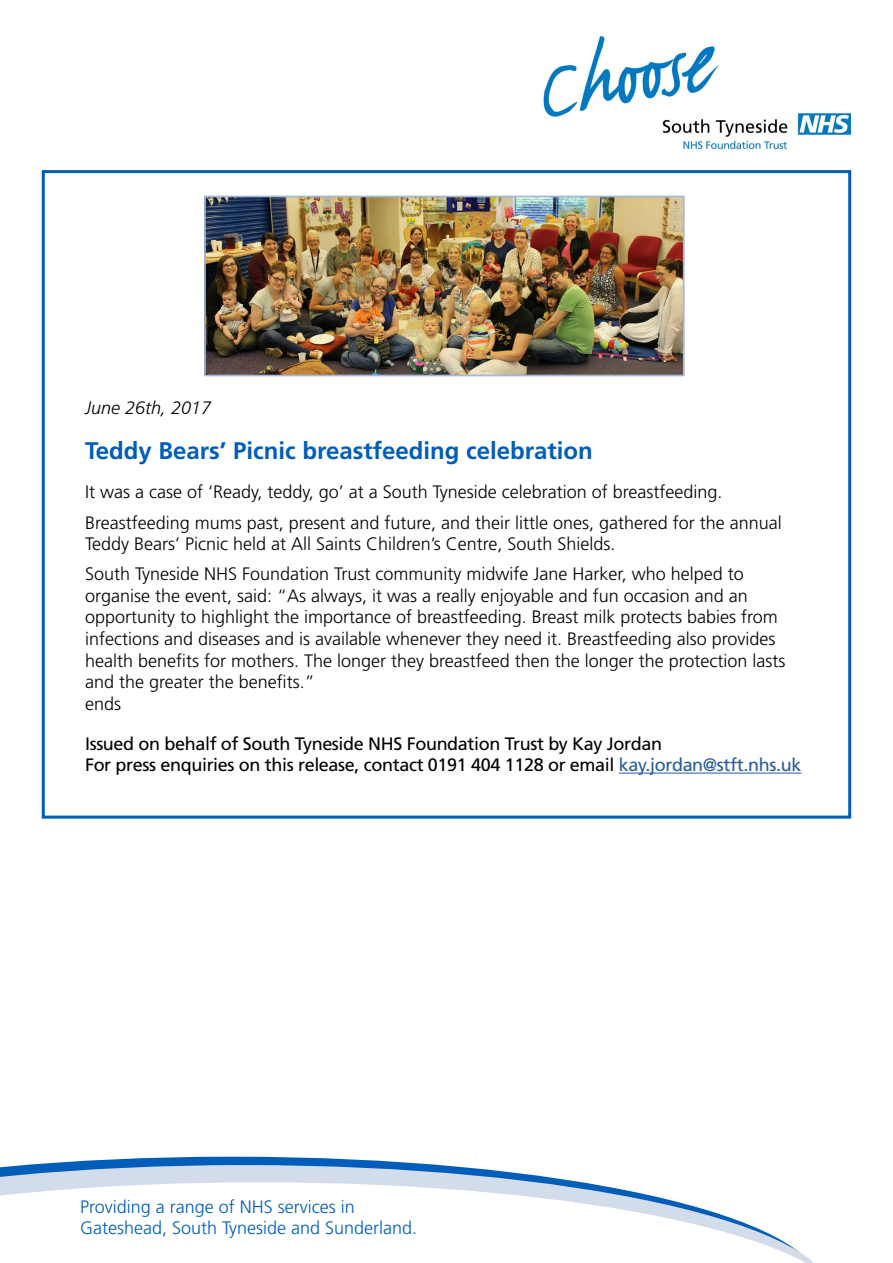
<style>
.page{position:relative;width:893px;height:1263px;background:#fff}
.page>*{position:absolute;margin:0;border:0;box-sizing:border-box;transform-origin:0 0}
.t1{font:700 24px "Frutiger";color:#005db9}
.t2{font:300 18px/21.6px "Frutiger";color:#000}
.t3{font:18px/21.6px "Frutiger";letter-spacing:-.02em;color:#000}
.t4{font:300 18px/21.6px "Frutiger";color:#005db9}
.t5{font:italic 300 18px "Frutiger";color:#000}
.s1{color:#275b9b}
</style>
<div class="page">
<img style="left:543px;top:36px;width:309px;height:114px">
<svg style="left:25px;top:1157px;width:414px;height:8px;fill:#005db9"></svg>
<svg style="left:0;top:1165px;width:580px;height:17px;background:#a7c2e1"></svg>
<svg style="left:0;top:1182px;width:814px;height:81px"></svg>
<div style="left:42px;top:170px;width:809px;height:649px;background:#fff;border:3px solid #005db9"></div>
<img style="left:207px;top:199px;width:475px;height:174px">
<div style="left:204px;top:196px;width:481px;height:180px;border:2px solid #a2b7d9"></div>
<hr style="left:619px;top:773px;width:182px;height:1px;background:#275b9b">
<p class="t5" style="left:85px;top:397px;width:128px">June 26th, 2017</p>
<h1 class="t1" style="left:85px;top:436px;width:509px">Teddy Bears’ Picnic breastfeeding celebration</h1>
<p class="t2" style="left:85px;top:477px;width:698px;line-height:30.2px">It was a case of ‘Ready, teddy, go’ at a South Tyneside celebration of breastfeeding.<br>Breastfeeding mums past, present and future, and their little ones, gathered for the annual</p>
<p class="t2" style="left:85px;top:529px;width:660px;line-height:30.2px">Teddy Bears’ Picnic held at All Saints Children’s Centre, South Shields.<br>South Tyneside NHS Foundation Trust community midwife Jane Harker, who helped to</p>
<p class="t2" style="left:85px;top:585px;width:702px">organise the event, said: “As always, it was a really enjoyable and fun occasion and an opportunity to highlight the importance of breastfeeding. Breast milk protects babies from infections and diseases and is available whenever they need it. Breastfeeding also provides health benefits for mothers. The longer they breastfeed then the longer the protection lasts and the greater the benefits.”<br>ends</p>
<p class="t3" style="left:85px;top:732px;width:718px">Issued on behalf of South Tyneside NHS Foundation Trust by Kay Jordan<br>For press enquiries on this release, contact 0191 404 1128 or email <span class="s1">kay.jordan@stft.nhs.uk</span></p>
<p class="t4" style="left:80px;top:1196px;width:339px">Providing a range of NHS services in<br>Gateshead, South Tyneside and Sunderland.</p>
</div>
